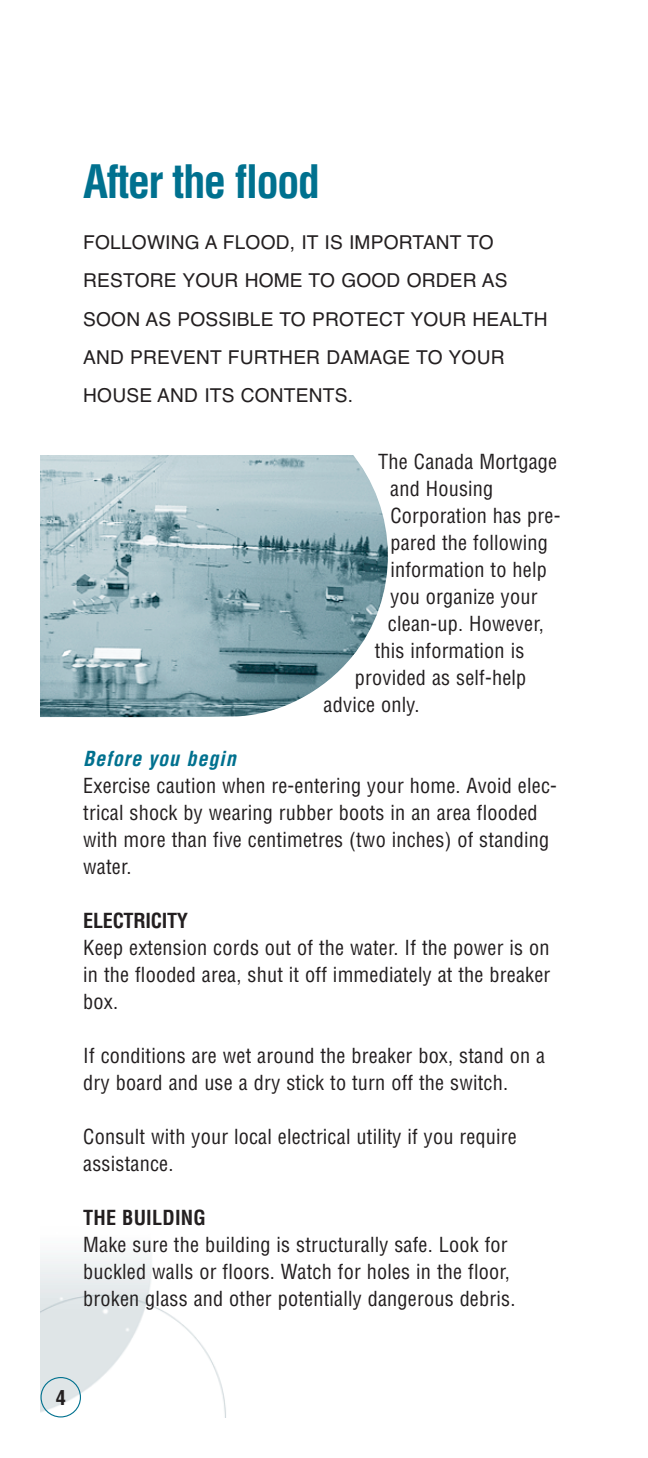
<style>
.page{position:relative;width:648px;height:1458px;background:#fff}
.page>*{position:absolute;margin:0;border:0;box-sizing:border-box;transform-origin:0 0}
.t1{font:700 condensed 45px "Helvetica";letter-spacing:-.04em;color:#00718f}
.t2{font:condensed 20.25px/27px "Helvetica";letter-spacing:.01em;color:#231f20}
.t3{font:italic 700 condensed 20.25px "Helvetica";color:#00718f}
.t4{font:700 condensed 20.25px "Helvetica";letter-spacing:-.015em;color:#231f20}
.t5{font:700 condensed 20.25px "Helvetica";letter-spacing:.01em;color:#231f20}
.t6{font:19.12px/38.2px "Helvetica";letter-spacing:.01em;color:#231f20}
</style>
<div class="page">
<img style="left:40px;top:1252px;width:186px;height:166px">
<div style="left:40px;top:1377px;width:41px;height:41px;border:2px solid #00718f;border-radius:50%"></div>
<img style="left:40px;top:456px;width:348px;height:262px">
<h1 class="t1" style="left:83px;top:164px;width:239px">After the flood</h1>
<p class="t6" style="left:83px;top:225px;width:466px">FOLLOWING A FLOOD, IT IS IMPORTANT TO RESTORE YOUR HOME TO GOOD ORDER AS SOON AS POSSIBLE TO PROTECT YOUR HEALTH AND PREVENT FURTHER DAMAGE TO YOUR HOUSE AND ITS CONTENTS.</p>
<p class="t2" style="left:378px;top:450px;width:180px">The Canada Mortgage</p>
<p class="t2" style="left:390px;top:477px;width:105px">and Housing</p>
<p class="t2" style="left:390px;top:504px;width:172px">Corporation has pre-</p>
<p class="t2" style="left:390px;top:531px;width:159px">pared the following</p>
<p class="t2" style="left:390px;top:558px;width:158px">information to help</p>
<p class="t2" style="left:390px;top:585px;width:149px">you organize your</p>
<p class="t2" style="left:388px;top:612px;width:157px">clean-up. However,</p>
<p class="t2" style="left:375px;top:639px;width:151px">this information is</p>
<p class="t2" style="left:355px;top:666px;width:173px">provided as self-help</p>
<p class="t2" style="left:324px;top:693px;width:98px">advice only.</p>
<p class="t3" style="left:83px;top:751px;width:158px">Before you begin</p>
<p class="t2" style="left:83px;top:774px;width:475px">Exercise caution when re-entering your home. Avoid elec&shy;trical shock by wearing rubber boots in an area flooded with more than five centimetres (two inches) of standing water.</p>
<p class="t4" style="left:83px;top:913px;width:106px">ELECTRICITY</p>
<p class="t2" style="left:83px;top:936px;width:469px;text-align:justify">Keep extension cords out of the water. If the power is on in the flooded area, shut it off immediately at the breaker box.</p>
<p class="t2" style="left:83px;top:1044px;width:464px">If conditions are wet around the breaker box, stand on a dry board and use a dry stick to turn off the switch.</p>
<p class="t2" style="left:83px;top:1125px;width:435px">Consult with your local electrical utility if you require assistance.</p>
<p class="t5" style="left:83px;top:1210px;width:124px">THE BUILDING</p>
<p class="t2" style="left:83px;top:1233px;width:434px">Make sure the building is structurally safe. Look for buckled walls or floors. Watch for holes in the floor, broken glass and other potentially dangerous debris.</p>
<p class="t4" style="left:56px;top:1390px;width:12px">4</p>
</div>
